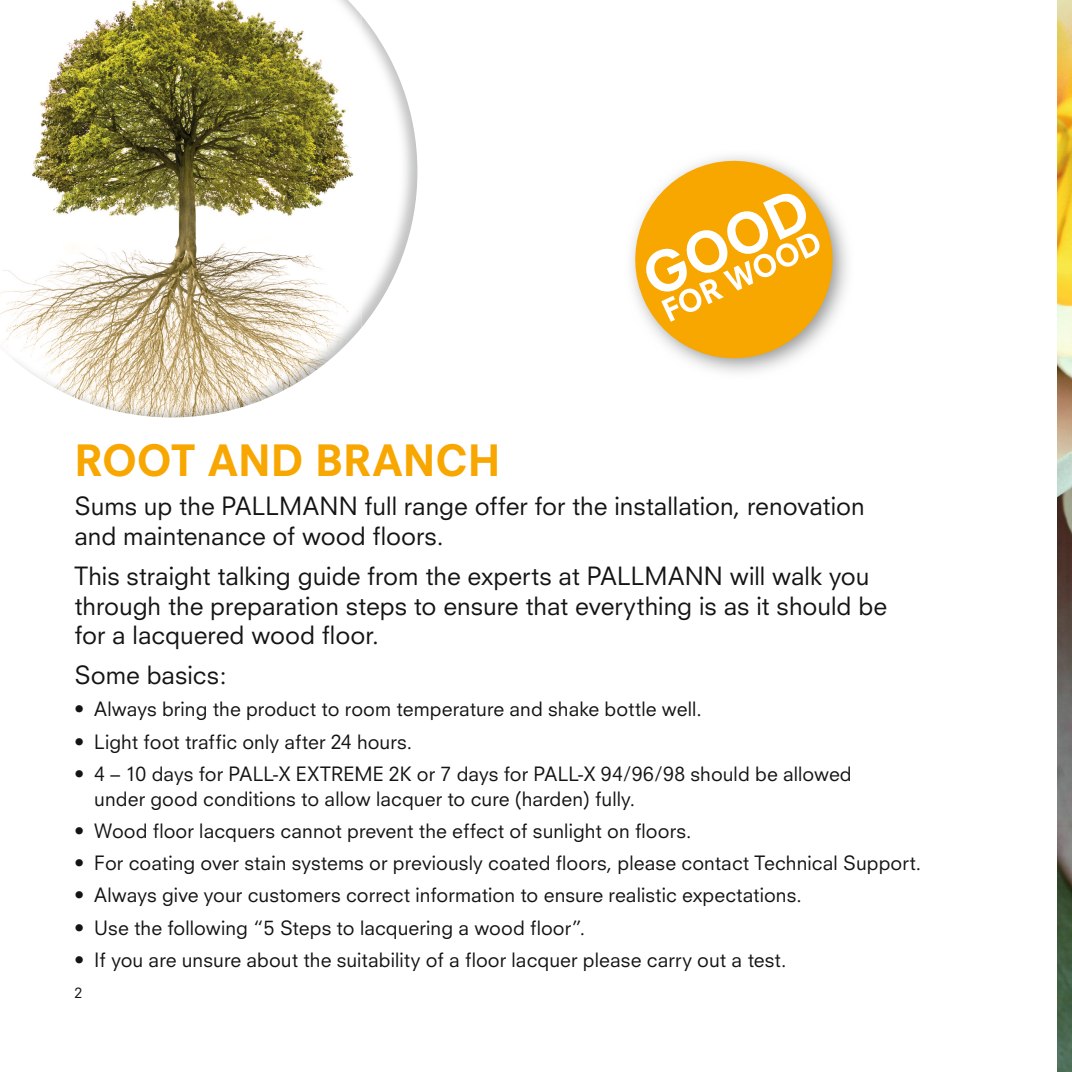
<style>
.page{position:relative;width:1072px;height:1072px;background:#fff}
.page>*{position:absolute;margin:0;border:0;box-sizing:border-box;transform-origin:0 0}
.t1{font:800 42px "Neuzeit S";color:#f8a600}
.t2{font:24.5px/29.8px "Neuzeit S";color:#131413}
.t3{font:19.25px/24.8px "Neuzeit S";letter-spacing:.005em;color:#131413}
.t4{font:14px "Neuzeit S";color:#131413}
</style>
<div class="page">
<img style="left:1057px;top:0;width:14px;height:1071px">
<img style="left:361px;top:15px;width:56px;height:313px">
<img style="left:0;top:0;width:361px;height:358px">
<img style="left:12px;top:358px;width:320px;height:59px">
<svg style="left:631px;top:156px;width:215px;height:216px"></svg>
<svg style="left:643px;top:191px;width:178px;height:131px"></svg>
<h1 class="t1" style="left:74px;top:434px;width:428px">ROOT AND BRANCH</h1>
<p class="t2" style="left:74px;top:491px;width:791px">Sums up the PALLMANN full range offer for the installation, renovation and maintenance of wood floors.</p>
<p class="t2" style="left:74px;top:560px;width:814px">This straight talking guide from the experts at PALLMANN will walk you through the preparation steps to ensure that everything is as it should be for a lacquered wood floor.</p>
<p class="t2" style="left:74px;top:660px;width:154px">Some basics:</p>
<p class="t3" style="left:74px;top:696px;width:628px">• Always bring the product to room temperature and shake bottle well.</p>
<p class="t3" style="left:74px;top:729px;width:339px">• Light foot traffic only after 24 hours.</p>
<p class="t3" style="left:94px;top:761px;width:759px;text-indent:-20px">• 4 – 10 days for PALL-X EXTREME 2K or 7 days for PALL-X 94/96/98 should be allowed under good conditions to allow lacquer to cure (harden) fully.</p>
<p class="t3" style="left:74px;top:818px;width:618px">• Wood floor lacquers cannot prevent the effect of sunlight on floors.</p>
<p class="t3" style="left:74px;top:850px;width:848px">• For coating over stain systems or previously coated floors, please contact Technical Support.</p>
<p class="t3" style="left:74px;top:882px;width:729px">• Always give your customers correct information to ensure realistic expectations.</p>
<p class="t3" style="left:74px;top:915px;width:512px">• Use the following “5 Steps to lacquering a wood floor”.</p>
<p class="t3" style="left:74px;top:947px;width:713px">• If you are unsure about the suitability of a floor lacquer please carry out a test.</p>
<p class="t4" style="left:74px;top:983px;width:9px">2</p>
</div>
